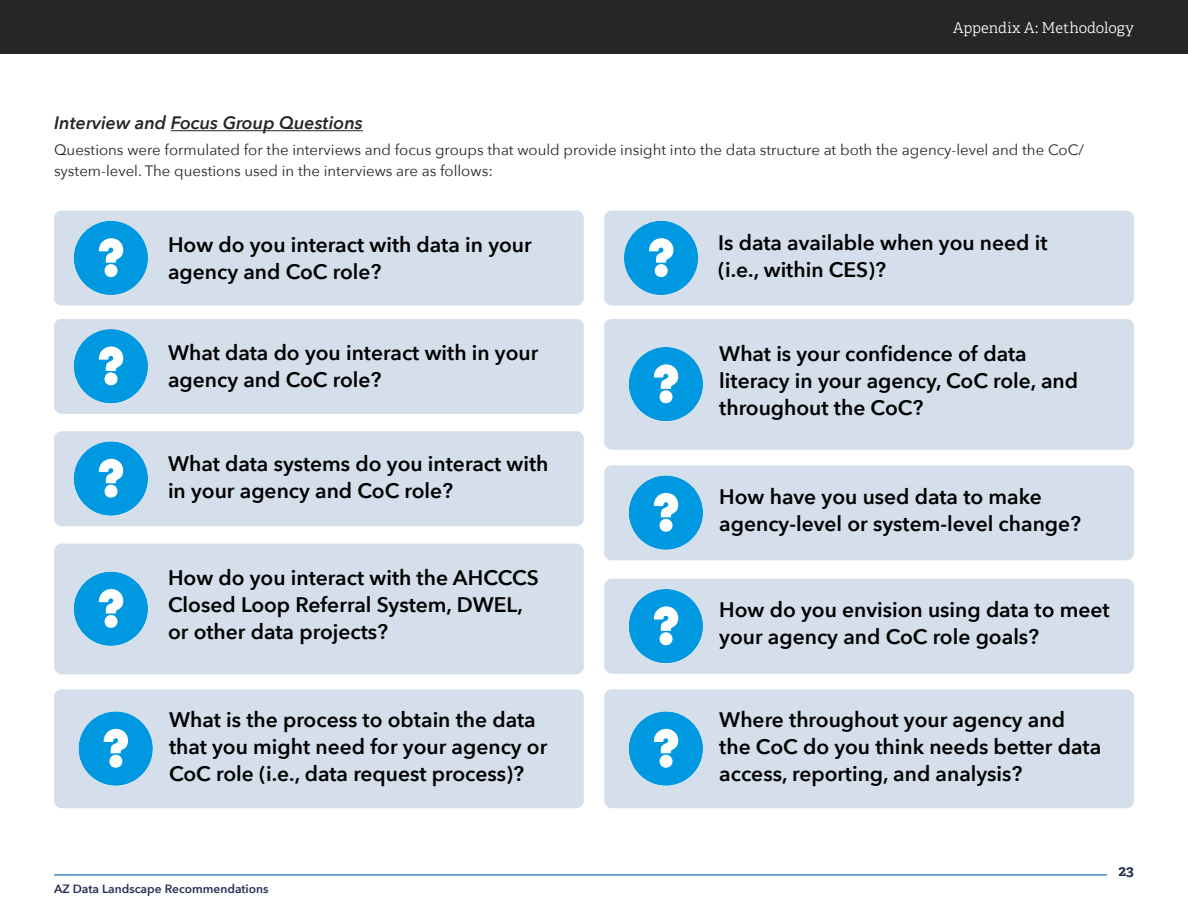
<style>
.page{position:relative;width:1188px;height:918px;background:#fff}
.page>*{position:absolute;margin:0;border:0;box-sizing:border-box;transform-origin:0 0}
.Bullet{font:600 21px/27px "Avenir Next";color:#000}
.t1{font:italic 600 18px "Avenir Next";color:#262626}
.text{font:15px/21px "Avenir Next";color:#262626}
.t2{font:300 15px "Adelle";color:#fff}
.t3{font:700 15px "Adelle";color:#282e55}
.t4{font:600 12px "Avenir Next";color:#282e55}
</style>
<div class="page">
<hr style="left:171px;top:130px;width:192px;height:1px;background:#262626">
<div style="left:0;top:0;width:1188px;height:54px;background:#262626"></div>
<div style="left:54px;top:211px;width:530px;height:95px;background:#d5deeb;border-radius:8px"></div>
<svg style="left:74px;top:221px;width:74px;height:74px"></svg>
<div style="left:54px;top:319px;width:530px;height:95px;background:#d5deeb;border-radius:8px"></div>
<svg style="left:74px;top:329px;width:74px;height:75px"></svg>
<div style="left:54px;top:431px;width:530px;height:95px;background:#d5deeb;border-radius:8px"></div>
<svg style="left:74px;top:441px;width:74px;height:75px"></svg>
<div style="left:54px;top:544px;width:530px;height:130px;background:#d5deeb;border-radius:8px"></div>
<svg style="left:74px;top:572px;width:74px;height:74px"></svg>
<div style="left:604px;top:211px;width:530px;height:95px;background:#d5deeb;border-radius:8px"></div>
<svg style="left:624px;top:221px;width:74px;height:74px"></svg>
<div style="left:54px;top:689px;width:530px;height:119px;background:#d5deeb;border-radius:8px"></div>
<svg style="left:79px;top:711px;width:74px;height:75px"></svg>
<div style="left:604px;top:319px;width:530px;height:131px;background:#d5deeb;border-radius:8px"></div>
<svg style="left:629px;top:347px;width:74px;height:75px"></svg>
<div style="left:604px;top:465px;width:530px;height:95px;background:#d5deeb;border-radius:8px"></div>
<svg style="left:629px;top:475px;width:74px;height:75px"></svg>
<div style="left:604px;top:579px;width:530px;height:95px;background:#d5deeb;border-radius:8px"></div>
<svg style="left:629px;top:589px;width:74px;height:75px"></svg>
<div style="left:604px;top:689px;width:530px;height:119px;background:#d5deeb;border-radius:8px"></div>
<svg style="left:629px;top:711px;width:74px;height:75px"></svg>
<hr style="left:54px;top:874px;width:1053px;height:2px;background:#3e90c7">
<p class="t2" style="left:953px;top:18px;width:182px">Appendix A: Methodology</p>
<h2 class="t1" style="left:54px;top:108px;width:310px">Interview and Focus Group Questions</h2>
<p class="text" style="left:54px;top:139px;width:1032px">Questions were formulated for the interviews and focus groups that would provide insight into the data structure at both the agency-level and the CoC/ system-level. The questions used in the interviews are as follows:</p>
<p class="Bullet" style="left:168px;top:231px;width:365px">How do you interact with data in your agency and CoC role?</p>
<p class="Bullet" style="left:168px;top:339px;width:372px">What data do you interact with in your agency and CoC role?</p>
<p class="Bullet" style="left:168px;top:449px;width:382px">What data systems do you interact with in your agency and CoC role?</p>
<p class="Bullet" style="left:168px;top:564px;width:372px">How do you interact with the AHCCCS<br>Closed Loop Referral System, DWEL, or other data projects?</p>
<p class="Bullet" style="left:169px;top:705px;width:380px">What is the process to obtain the data that you might need for your agency or<br>CoC role (i.e., data request process)?</p>
<p class="t4" style="left:54px;top:878px;width:216px">AZ Data Landscape Recommendations</p>
<p class="Bullet" style="left:718px;top:229px;width:331px">Is data available when you need it (i.e., within CES)?</p>
<p class="Bullet" style="left:719px;top:339px;width:360px">What is your confidence of data literacy in your agency, CoC role, and throughout the CoC?</p>
<p class="Bullet" style="left:719px;top:482px;width:363px">How have you used data to make agency-level or system-level change?</p>
<p class="Bullet" style="left:719px;top:596px;width:392px">How do you envision using data to meet your agency and CoC role goals?</p>
<p class="Bullet" style="left:719px;top:706px;width:383px">Where throughout your agency and the CoC do you think needs better data access, reporting, and analysis?</p>
<p class="t3" style="left:1118px;top:861px;width:17px">23</p>
</div>
